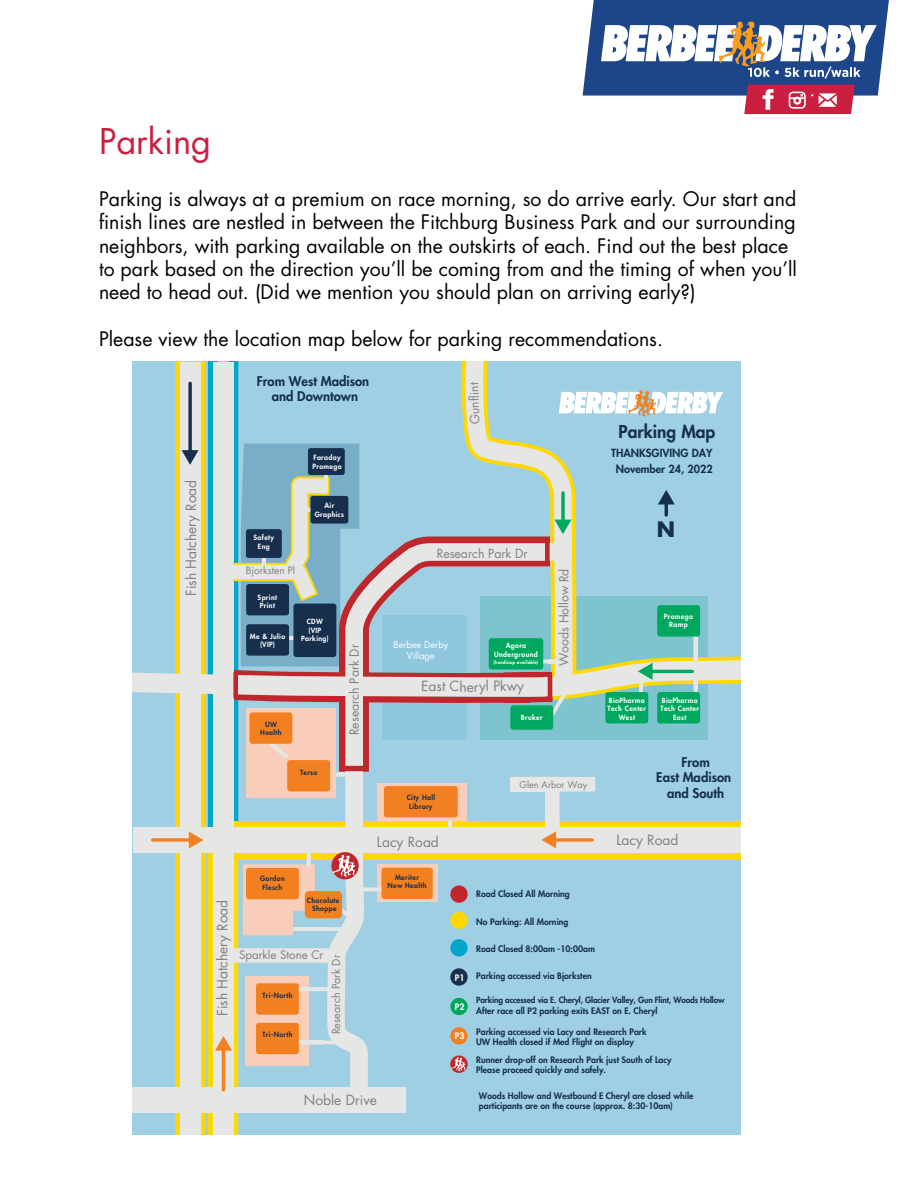
<style>
.page{position:relative;width:918px;height:1188px;background:#fff}
.page>*{position:absolute;margin:0;border:0;box-sizing:border-box;transform-origin:0 0}
.t1{font:34.5px "Futura Std";color:#ca1f40}
.t2{font:700 20.7px "Futura";color:#172e4d}
.t3{font:19.5px/23.4px "Futura Std";color:#000}
.t4{font:800 17.25px "Futura";color:#172e4d}
.t5{font:13.8px "Futura";color:#808080}
.t6{font:800 13.05px/15.3px "Futura";color:#172e4d;text-align:center}
.t7{font:12.3px "Futura";color:#808080}
.t8{font:11.55px "Futura";color:#808080}
.t9{font:800 10.95px/15.3px "Futura";color:#172e4d;text-align:center}
.t10{font:10.8px "Futura";color:#808080}
.t11{font:10.05px "Futura";color:#808080}
.t12{font:9.15px/11.1px "Futura";color:#fff;text-align:center}
.t13{font:9.15px "Futura";color:#808080}
.t14{font:800 8.7px/10.2px "Futura";color:#172e4d}
.t15{font:800 8.7px "Futura";color:#fff}
.t16{font:800 8.4px "Futura";letter-spacing:-.02em;color:#172e4d}
.t17{font:800 7.05px/8.4px "Futura";letter-spacing:.05em;color:#fff;text-align:center}
.t18{font:800 7.05px/8.4px "Futura";letter-spacing:.05em;color:#172e4d;text-align:center}
.t19{font:800 4.65px "Futura";letter-spacing:.05em;color:#fff}
</style>
<div class="page">
<svg style="left:133px;top:362px;width:608px;height:772px;background:#accacb"></svg>
<div style="left:246px;top:868px;width:53px;height:31px;background:#f38020;border-radius:3px"></div>
<div style="left:305px;top:891px;width:37px;height:27px;background:#f38020;border-radius:4px"></div>
<svg style="left:583px;top:0;width:306px;height:114px"></svg>
<h1 class="t1" style="left:99px;top:120px;width:114px">Parking</h1>
<p class="t3" style="left:99px;top:187px;width:699px">Parking is always at a premium on race morning, so do arrive early. Our start and finish lines are nestled in between the Fitchburg Business Park and our surrounding neighbors, with parking available on the outskirts of each. Find out the best place to park based on the direction you’ll be coming from and the timing of when you’ll need to head out. (Did we mention you should plan on arriving early?)</p>
<p class="t3" style="left:99px;top:328px;width:566px">Please view the location map below for parking recommendations.</p>
<p class="t5" style="left:182px;top:596px;width:118px;rotate:-90deg">Fish Hatchery Road</p>
<p class="t6" style="left:257px;top:373px;width:114px">From West Madison and Downtown</p>
<p class="t17" style="left:313px;top:453px;width:31px;text-align:left">Faraday<br>Promega</p>
<p class="t7" style="left:467px;top:424px;width:43px;rotate:-91deg">Gunflint</p>
<p class="t4" style="left:619px;top:421px;width:98px">Parking Map</p>
<p class="t9" style="left:611px;top:446px;width:103px">THANKSGIVING DAY<br>November 24, 2022</p>
<p class="t17" style="left:254px;top:533px;width:22px">Safety<br>Eng</p>
<p class="t11" style="left:246px;top:564px;width:51px">Bjorksten Pl</p>
<p class="t17" style="left:258px;top:593px;width:21px">Sprint<br>Print</p>
<p class="t17" style="left:315px;top:501px;width:31px">Air<br>Graphics</p>
<p class="t17" style="left:250px;top:632px;width:37px">Me &amp; Julio (VIP)</p>
<p class="t17" style="left:301px;top:617px;width:29px">CDW (VIP<br>Parking)</p>
<p class="t18" style="left:260px;top:720px;width:23px">UW<br>Health</p>
<p class="t18" style="left:300px;top:768px;width:19px">Terso</p>
<p class="t7" style="left:346px;top:735px;width:92px;rotate:-90deg">Research Park Dr</p>
<p class="t7" style="left:437px;top:546px;width:92px">Research Park Dr</p>
<p class="t12" style="left:393px;top:639px;width:56px">Berbee Derby<br>Village</p>
<p class="t17" style="left:494px;top:641px;width:45px">Agora<br>Underground</p>
<p class="t19" style="left:493px;top:659px;width:47px">(handicap available)</p>
<p class="t5" style="left:421px;top:677px;width:26px;rotate:1deg">East</p>
<p class="t5" style="left:450px;top:678px;width:30px">Cher</p>
<p class="t5" style="left:479px;top:678px;width:47px;rotate:-1deg">yl Pkwy</p>
<p class="t17" style="left:521px;top:713px;width:23px">Bruker</p>
<p class="t7" style="left:556px;top:666px;width:99px;rotate:-90deg">Woods Hollow Rd</p>
<p class="t18" style="left:407px;top:794px;width:30px">City Hall<br>Library</p>
<p class="t5" style="left:377px;top:833px;width:64px">Lacy Road</p>
<p class="t13" style="left:519px;top:779px;width:69px">Glen Arbor Way</p>
<p class="t2" style="left:657px;top:516px;width:20px">N</p>
<p class="t17" style="left:664px;top:612px;width:31px">Promega<br>Ramp</p>
<p class="t17" style="left:608px;top:696px;width:40px">BioPharma<br>Tech Center<br>West</p>
<p class="t17" style="left:661px;top:696px;width:40px">BioPharma<br>Tech Center<br>East</p>
<p class="t6" style="left:656px;top:755px;width:76px">From<br>East Madison and South</p>
<p class="t5" style="left:616px;top:831px;width:64px">Lacy Road</p>
<p class="t5" style="left:214px;top:1016px;width:118px;rotate:-90deg">Fish Hatchery Road</p>
<p class="t18" style="left:260px;top:875px;width:26px">Gordon<br>Flesch</p>
<p class="t18" style="left:307px;top:896px;width:34px">Chocolate<br>Shoppe</p>
<p class="t8" style="left:239px;top:947px;width:86px">Sparkle Stone Cr</p>
<p class="t10" style="left:329px;top:1034px;width:81px;rotate:-90deg">Research Park Dr</p>
<p class="t18" style="left:262px;top:991px;width:32px">Tri-North</p>
<p class="t18" style="left:262px;top:1030px;width:32px">Tri-North</p>
<p class="t18" style="left:387px;top:873px;width:41px">Meriter<br>New Health</p>
<p class="t5" style="left:304px;top:1092px;width:74px">Noble Drive</p>
<p class="t15" style="left:455px;top:972px;width:11px">P1</p>
<p class="t15" style="left:455px;top:1001px;width:11px">P2</p>
<p class="t15" style="left:455px;top:1031px;width:11px">P3</p>
<p class="t14" style="left:476px;top:888px;width:95px">Road Closed All Morning</p>
<p class="t14" style="left:476px;top:917px;width:94px">No Parking: All Morning</p>
<p class="t14" style="left:476px;top:943px;width:120px">Road Closed 8:00am -10:00am</p>
<p class="t14" style="left:476px;top:971px;width:117px">Parking accessed via Bjorksten</p>
<p class="t16" style="left:476px;top:995px;width:250px">Parking accessed via E. Cheryl, Glacier Valley, Gun Flint, Woods Hollow</p>
<p class="t14" style="left:476px;top:1005px;width:183px">After race all P2 parking exits EAST on E. Cheryl</p>
<p class="t14" style="left:476px;top:1026px;width:172px">Parking accessed via Lacy and Research Park<br>UW Health closed if Med Flight on display</p>
<p class="t14" style="left:476px;top:1055px;width:197px">Runner drop-off on Research Park just South of Lacy<br>Please proceed quickly and safely.</p>
<p class="t14" style="left:479px;top:1091px;width:216px">Woods Hollow and Westbound E Cheryl are closed while participants are on the course (approx. 8:30-10am)</p>
</div>
